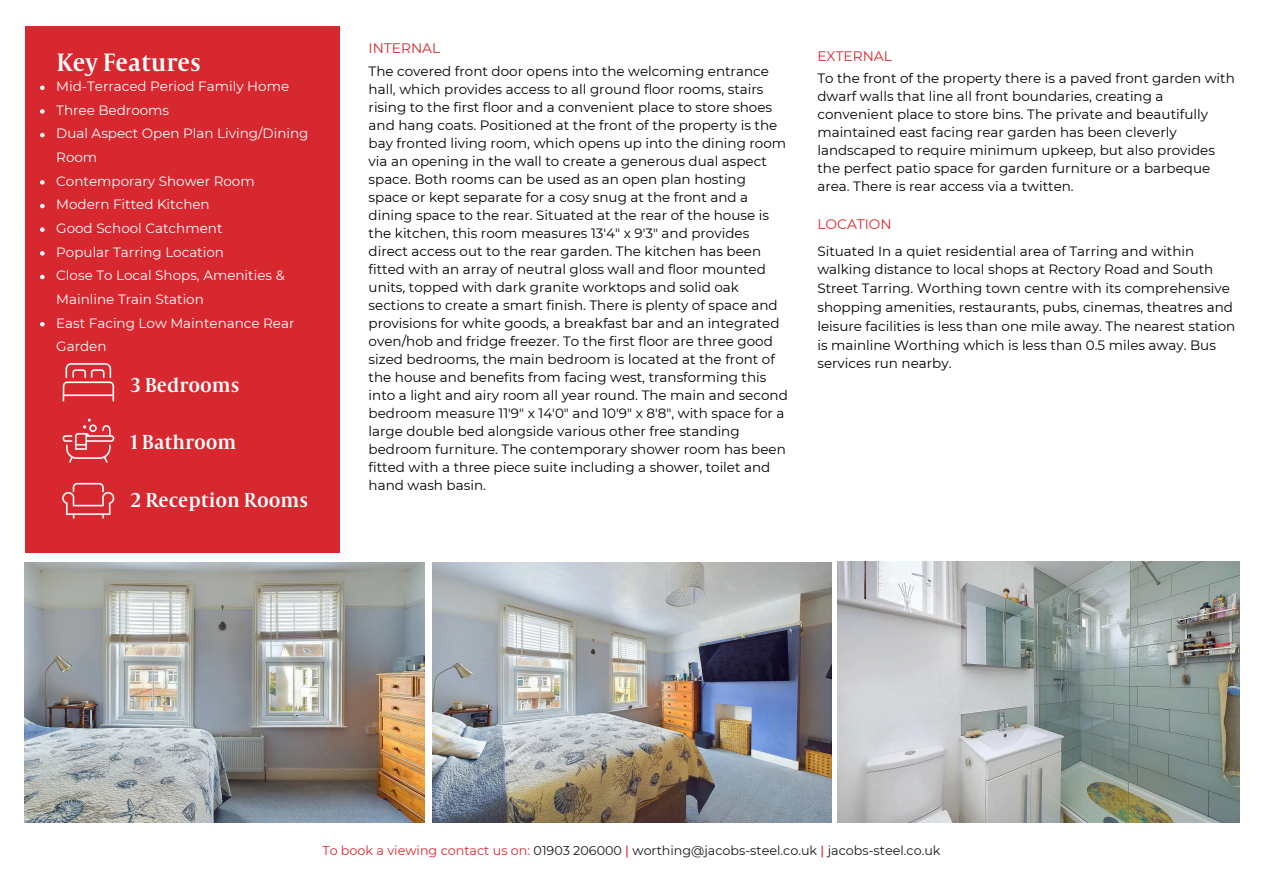
<style>
.page{position:relative;width:1263px;height:894px;background:#fff}
.page>*{position:absolute;margin:0;border:0;box-sizing:border-box;transform-origin:0 0}
.t1{font:27.6px "Capitolium Road";color:#fff}
.t2{font:22.2px "Capitolium Road";color:#fff}
.t3{font:13.8px "Montserrat";color:#d7282f}
.t4{font:13.5px/18px "Montserrat";color:#000}
.t5{font:13.5px/23.7px "Montserrat";color:#fff}
.t6{font:12.75px "Montserrat";color:#191718}
.s1{color:#d7282f}
.s2{font-weight:500;color:#d7282f}
</style>
<div class="page">
<img style="left:432px;top:562px;width:399px;height:260px">
<img style="left:25px;top:562px;width:399px;height:260px">
<div style="left:25px;top:26px;width:314px;height:526px;background:#d7282f"></div>
<img style="left:62px;top:482px;width:53px;height:37px">
<img style="left:62px;top:418px;width:53px;height:45px">
<img style="left:62px;top:363px;width:53px;height:39px">
<img style="left:837px;top:561px;width:402px;height:261px">
<svg style="left:40px;top:85px;width:5px;height:5px"></svg>
<svg style="left:40px;top:109px;width:5px;height:5px"></svg>
<svg style="left:40px;top:133px;width:5px;height:4px"></svg>
<svg style="left:40px;top:180px;width:5px;height:4px"></svg>
<svg style="left:40px;top:204px;width:5px;height:4px"></svg>
<svg style="left:40px;top:227px;width:5px;height:5px"></svg>
<svg style="left:40px;top:251px;width:5px;height:4px"></svg>
<svg style="left:40px;top:274px;width:5px;height:5px"></svg>
<svg style="left:40px;top:322px;width:5px;height:4px"></svg>
<p class="t1" style="left:57px;top:53px;width:146px">Key Features</p>
<p class="t5" style="left:56px;top:74px;width:234px">Mid-Terraced Period Family Home</p>
<p class="t5" style="left:56px;top:98px;width:114px">Three Bedrooms</p>
<p class="t5" style="left:56px;top:122px;width:254px">Dual Aspect Open Plan Living/Dining<br>Room</p>
<p class="t5" style="left:56px;top:169px;width:200px">Contemporary Shower Room</p>
<p class="t5" style="left:56px;top:193px;width:155px">Modern Fitted Kitchen</p>
<p class="t5" style="left:56px;top:216px;width:168px">Good School Catchment</p>
<p class="t5" style="left:56px;top:240px;width:169px">Popular Tarring Location</p>
<p class="t5" style="left:56px;top:263px;width:230px">Close To Local Shops, Amenities &amp;<br>Mainline Train Station</p>
<p class="t5" style="left:56px;top:311px;width:240px">East Facing Low Maintenance Rear<br>Garden</p>
<h2 class="t2" style="left:130px;top:377px;width:111px">3 Bedrooms</h2>
<p class="t2" style="left:130px;top:435px;width:108px">1 Bathroom</p>
<h2 class="t2" style="left:130px;top:492px;width:179px">2 Reception Rooms</h2>
<p class="t3" style="left:369px;top:39px;width:73px">INTERNAL</p>
<h2 class="t4" style="left:369px;top:62px;width:421px">The covered front door opens into the welcoming entrance hall, which provides access to all ground floor rooms, stairs rising to the first floor and a convenient place to store shoes and hang coats. Positioned at the front of the property is the bay fronted living room, which opens up into the dining room via an opening in the wall to create a generous dual aspect space. Both rooms can be used as an open plan hosting space or kept separate for a cosy snug at the front and a dining space to the rear. Situated at the rear of the house is the kitchen, this room measures 13'4" x 9'3" and provides direct access out to the rear garden. The kitchen has been fitted with an array of neutral gloss wall and floor mounted units, topped with dark granite worktops and solid oak sections to create a smart finish. There is plenty of space and provisions for white goods, a breakfast bar and an integrated oven/hob and fridge freezer. To the first floor are three good sized bedrooms, the main bedroom is located at the front of the house and benefits from facing west, transforming this into a light and airy room all year round. The main and second bedroom measure 11'9" x 14'0" and 10'9" x 8'8", with space for a large double bed alongside various other free standing bedroom furniture. The contemporary shower room has been fitted with a three piece suite including a shower, toilet and hand wash basin.</h2>
<h3 class="t4" style="left:817px;top:69px;width:419px">To the front of the property there is a paved front garden with dwarf walls that line all front boundaries, creating a convenient place to store bins. The private and beautifully maintained east facing rear garden has been cleverly landscaped to require minimum upkeep, but also provides the perfect patio space for garden furniture or a barbeque area. There is rear access via a twitten.</h3>
<p class="t3" style="left:817px;top:47px;width:76px">EXTERNAL</p>
<h3 class="t3" style="left:817px;top:216px;width:76px">LOCATION</h3>
<p class="t4" style="left:817px;top:241px;width:419px;line-height:18.8px">Situated In a quiet residential area of Tarring and within walking distance to local shops at Rectory Road and South Street Tarring. Worthing town centre with its comprehensive shopping amenities, restaurants, pubs, cinemas, theatres and leisure facilities is less than one mile away. The nearest station is mainline Worthing which is less than 0.5 miles away. Bus services run nearby.</p>
<h1 class="t6" style="left:322px;top:842px;width:620px"><span class="s1">To book a viewing contact us on:</span> 01903 206000 <span class="s2">|</span> worthing@jacobs-steel.co.uk <span class="s2">|</span> jacobs-steel.co.uk</h1>
</div>
